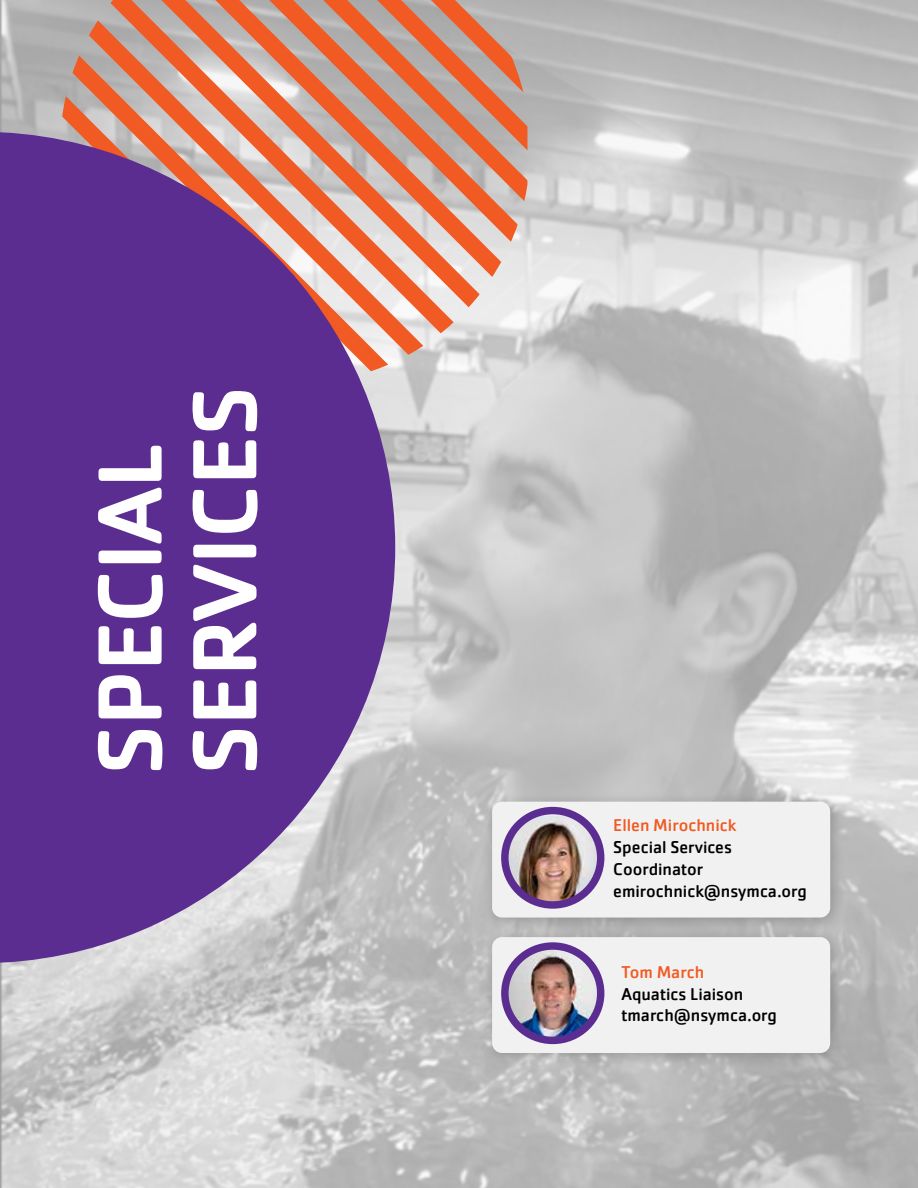
<style>
.page{position:relative;width:918px;height:1188px;background:#fff}
.page>*{position:absolute;margin:0;border:0;box-sizing:border-box;transform-origin:0 0}
.t1{font:500 94.5px/94.8px "Cachet Pro";color:#fff}
.t2{font:17.85px/21.8px "Cachet Pro";color:#000}
.t3{font:17.85px "Cachet Pro";color:#f15a22}
</style>
<div class="page">
<img style="left:0;top:0;width:918px;height:1188px">
<div style="left:482px;top:792px;width:363px;height:140px;background:#000;opacity:.2"></div>
<div style="left:492px;top:802px;width:338px;height:116px;background:#f1f1f2;border-radius:10px"></div>
<img style="left:507px;top:816px;width:92px;height:86px">
<div style="left:501px;top:807px;width:103px;height:102px;border:7px solid #5c2d91;border-radius:50%"></div>
<div style="left:482px;top:927px;width:363px;height:141px;background:#000;opacity:.2"></div>
<div style="left:492px;top:937px;width:338px;height:116px;background:#f1f1f2;border-radius:10px"></div>
<img style="left:505px;top:949px;width:95px;height:91px">
<div style="left:501px;top:942px;width:103px;height:102px;border:7px solid #5c2d91;border-radius:50%"></div>
<svg style="left:37px;top:0;width:490px;height:383px"></svg>
<svg style="left:0;top:132px;width:395px;height:831px;fill:#5c2d91"></svg>
<h1 class="t1" style="left:84px;top:775px;width:390px;rotate:-90deg">SPECIAL<br>SERVICES</h1>
<p class="t3" style="left:613px;top:815px;width:125px">Ellen Mirochnick</p>
<p class="t2" style="left:613px;top:836px;width:195px">Special Services<br>Coordinator emirochnick@nsymca.org</p>
<p class="t3" style="left:621px;top:962px;width:84px">Tom March</p>
<p class="t2" style="left:621px;top:983px;width:157px">Aquatics Liaison tmarch@nsymca.org</p>
</div>
